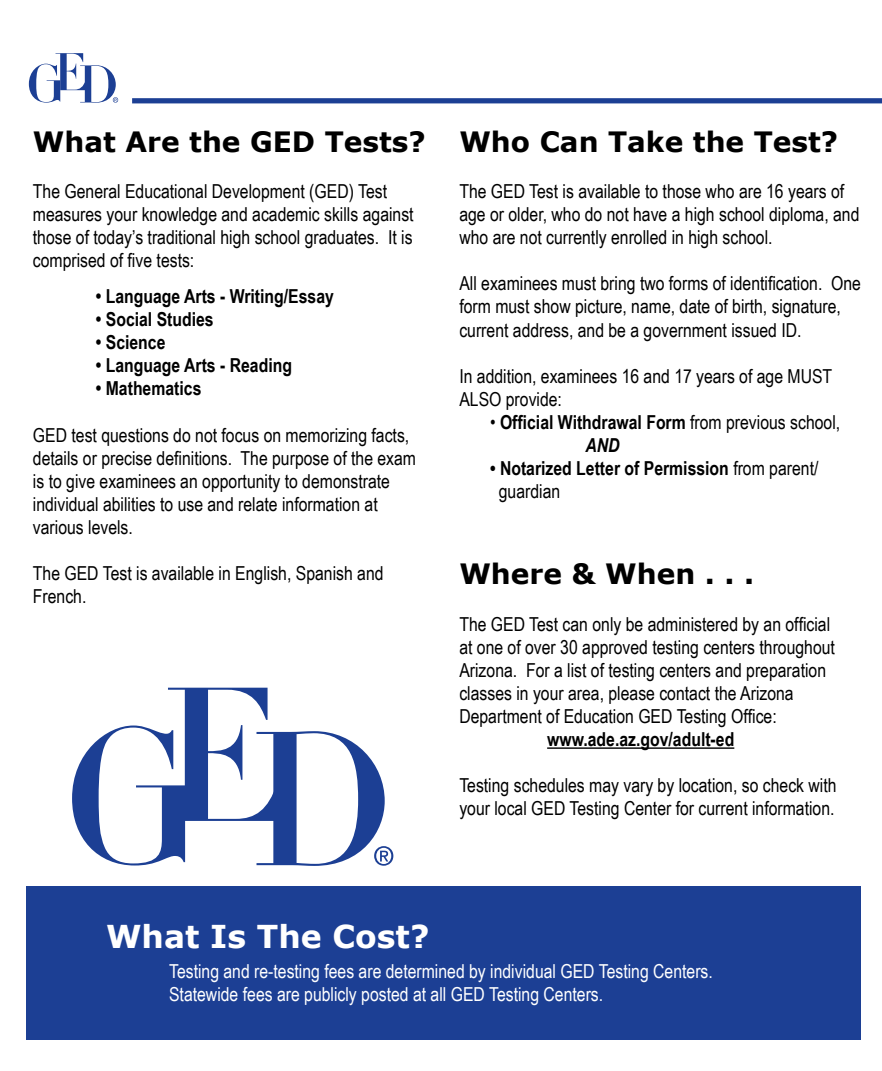
<style>
.page{position:relative;width:882px;height:1071px;background:#fff}
.page>*{position:absolute;margin:0;border:0;box-sizing:border-box;transform-origin:0 0}
.t1{font:700 31.5px "Verdana";color:#fff}
.t2{font:700 28px "Verdana";color:#000}
.t3{font:19.25px/23.1px "Arial Narrow";color:#000}
.t4{font:700 19.25px/23.1px "Arial Narrow";color:#000}
.t5{font:19.25px/23.1px "Arial Narrow";color:#fff}
.s1{font-weight:400}
.s2{font-style:italic}
</style>
<div class="page">
<div style="left:26px;top:886px;width:835px;height:154px;background:#1c3f94"></div>
<hr style="left:547px;top:747px;width:187px;height:2px;background:#000">
<div style="left:132px;top:98px;width:750px;height:5px;background:#1c3f94"></div>
<svg style="left:72px;top:688px;width:321px;height:178px"></svg>
<svg style="left:29px;top:53px;width:89px;height:50px"></svg>
<h2 class="t2" style="left:33px;top:124px;width:394px">What Are the GED Tests?</h2>
<p class="t3" style="left:33px;top:179px;width:382px">The General Educational Development (GED) Test measures your knowledge and academic skills against those of today’s traditional high school graduates. It is comprised of five tests:</p>
<p class="t4" style="left:96px;top:284px;width:239px">• Language Arts - Writing/Essay</p>
<p class="t4" style="left:96px;top:307px;width:119px">• Social Studies</p>
<p class="t4" style="left:96px;top:330px;width:71px">• Science</p>
<p class="t4" style="left:96px;top:353px;width:198px">• Language Arts - Reading</p>
<p class="t4" style="left:96px;top:376px;width:107px">• Mathematics</p>
<p class="t3" style="left:33px;top:423px;width:385px">GED test questions do not focus on memorizing facts, details or precise definitions. The purpose of the exam is to give examinees an opportunity to demonstrate individual abilities to use and relate information at various levels.</p>
<p class="t3" style="left:33px;top:561px;width:352px">The GED Test is available in English, Spanish and<br>French.</p>
<h2 class="t2" style="left:459px;top:124px;width:380px">Who Can Take the Test?</h2>
<p class="t3" style="left:459px;top:179px;width:402px">The GED Test is available to those who are 16 years of age or older, who do not have a high school diploma, and who are not currently enrolled in high school.</p>
<p class="t3" style="left:459px;top:271px;width:403px">All examinees must bring two forms of identification. One form must show picture, name, date of birth, signature, current address, and be a government issued ID.</p>
<p class="t3" style="left:459px;top:364px;width:374px">In addition, examinees 16 and 17 years of age MUST<br>ALSO provide:</p>
<p class="t4" style="left:585px;top:410px;width:256px;text-indent:-95px"><span class="s1">•</span> Official Withdrawal Form <span class="s1">from previous school,<br></span><span class="s2">AND</span></p>
<p class="t4" style="left:499px;top:456px;width:321px;text-indent:-9px"><span class="s2">•</span> Notarized Letter of Permission <span class="s1">from parent/ guardian</span></p>
<h2 class="t2" style="left:459px;top:556px;width:297px">Where &amp; When . . .</h2>
<p class="t3" style="left:459px;top:612px;width:377px">The GED Test can only be administered by an official at one of over 30 approved testing centers throughout Arizona. For a list of testing centers and preparation classes in your area, please contact the Arizona Department of Education GED Testing Office:</p>
<p class="t4" style="left:547px;top:727px;width:189px">www.ade.az.gov/adult-ed</p>
<p class="t3" style="left:459px;top:773px;width:379px">Testing schedules may vary by location, so check with your local GED Testing Center for current information.</p>
<h1 class="t1" style="left:106px;top:917px;width:325px">What Is The Cost?</h1>
<p class="t5" style="left:169px;top:959px;width:545px">Testing and re-testing fees are determined by individual GED Testing Centers.<br>Statewide fees are publicly posted at all GED Testing Centers.</p>
</div>
